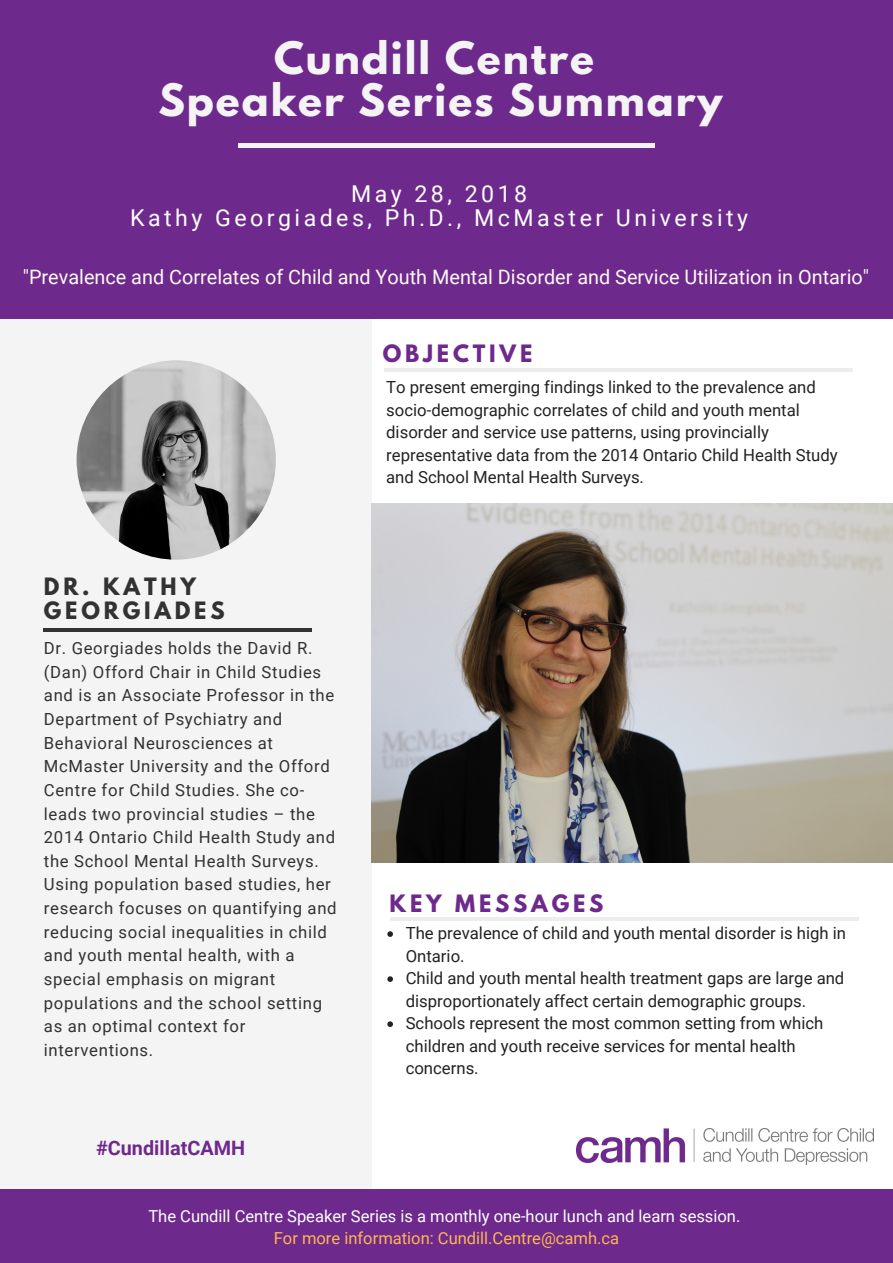
<style>
.page{position:relative;width:893px;height:1263px;background:#fff}
.page>*{position:absolute;margin:0;border:0;box-sizing:border-box;transform-origin:0 0}
.t1{font:700 39.6px/41.7px "League Spartan";letter-spacing:.05em;color:#f4f4f4;text-align:center}
.t2{font:23.25px/23.7px "Roboto";letter-spacing:.15em;color:#fff;text-align:center}
.t3{font:700 21.15px "League Spartan";letter-spacing:.18em;color:#6e298d}
.t4{font:700 21.15px/23.7px "League Spartan";letter-spacing:.18em;color:#323232}
.t5{font:19.8px "Roboto";color:#fffaf4}
.t6{font:700 19.8px "Roboto";color:#6e298d}
.t7{font:16.65px/23.7px "Roboto";letter-spacing:.04em;color:#323232}
.t8{font:16.65px/22.5px "Roboto";color:#222}
.t9{font:16.5px "Roboto";color:#fff}
.t10{font:16.5px "Roboto";color:#ffb652}
</style>
<div class="page">
<div style="left:0;top:288px;width:372px;height:975px;background:#f4f4f4"></div>
<div style="left:0;top:0;width:893px;height:319px;background:#6e298d"></div>
<hr style="left:391px;top:918px;width:468px;height:3px;background:#ededed">
<hr style="left:384px;top:368px;width:468px;height:4px;background:#ededed">
<hr style="left:43px;top:628px;width:268px;height:4px;background:#323232">
<hr style="left:238px;top:143px;width:417px;height:4px;background:#f4f4f4">
<img style="left:77px;top:360px;width:199px;height:200px;border-radius:50%">
<div style="left:0;top:1189px;width:893px;height:74px;background:#6e298d"></div>
<svg style="left:387px;top:931px;width:6px;height:6px"></svg>
<svg style="left:387px;top:976px;width:6px;height:6px"></svg>
<svg style="left:387px;top:1021px;width:6px;height:6px"></svg>
<img style="left:372px;top:503px;width:521px;height:359px">
<img style="left:576px;top:1128px;width:298px;height:36px">
<h1 class="t1" style="left:158px;top:43px;width:565px">Cundill Centre<br>Speaker Series Summary</h1>
<h2 class="t2" style="left:130px;top:182px;width:620px">May 28, 2018<br>Kathy Georgiades, Ph.D., McMaster University</h2>
<p class="t5" style="left:23px;top:266px;width:848px">"Prevalence and Correlates of Child and Youth Mental Disorder and Service Utilization in Ontario"</p>
<p class="t3" style="left:383px;top:343px;width:151px">OBJECTIVE</p>
<p class="t4" style="left:44px;top:577px;width:182px">DR. KATHY<br>GEORGIADES</p>
<p class="t7" style="left:44px;top:636px;width:294px">Dr. Georgiades holds the David R. (Dan) Offord Chair in Child Studies and is an Associate Professor in the<br>Department of Psychiatry and<br>Behavioral Neurosciences at<br>McMaster University and the Offord<br>Centre for Child Studies. She co&shy;leads two provincial studies – the<br>2014 Ontario Child Health Study and the School Mental Health Surveys.<br>Using population based studies, her research focuses on quantifying and reducing social inequalities in child and youth mental health, with a special emphasis on migrant populations and the school setting as an optimal context for interventions.</p>
<p class="t6" style="left:96px;top:1137px;width:151px">#CundillatCAMH</p>
<p class="t8" style="left:386px;top:376px;width:453px">To present emerging findings linked to the prevalence and socio-demographic correlates of child and youth mental disorder and service use patterns, using provincially representative data from the 2014 Ontario Child Health Study and School Mental Health Surveys.</p>
<p class="t3" style="left:390px;top:892px;width:215px">KEY MESSAGES</p>
<p class="t8" style="left:406px;top:922px;width:442px">The prevalence of child and youth mental disorder is high in Ontario.<br>Child and youth mental health treatment gaps are large and disproportionately affect certain demographic groups.<br>Schools represent the most common setting from which children and youth receive services for mental health concerns.</p>
<p class="t9" style="left:148px;top:1206px;width:593px">The Cundill Centre Speaker Series is a monthly one-hour lunch and learn session.</p>
<p class="t10" style="left:274px;top:1229px;width:347px">For more information: Cundill.Centre@camh.ca</p>
</div>
